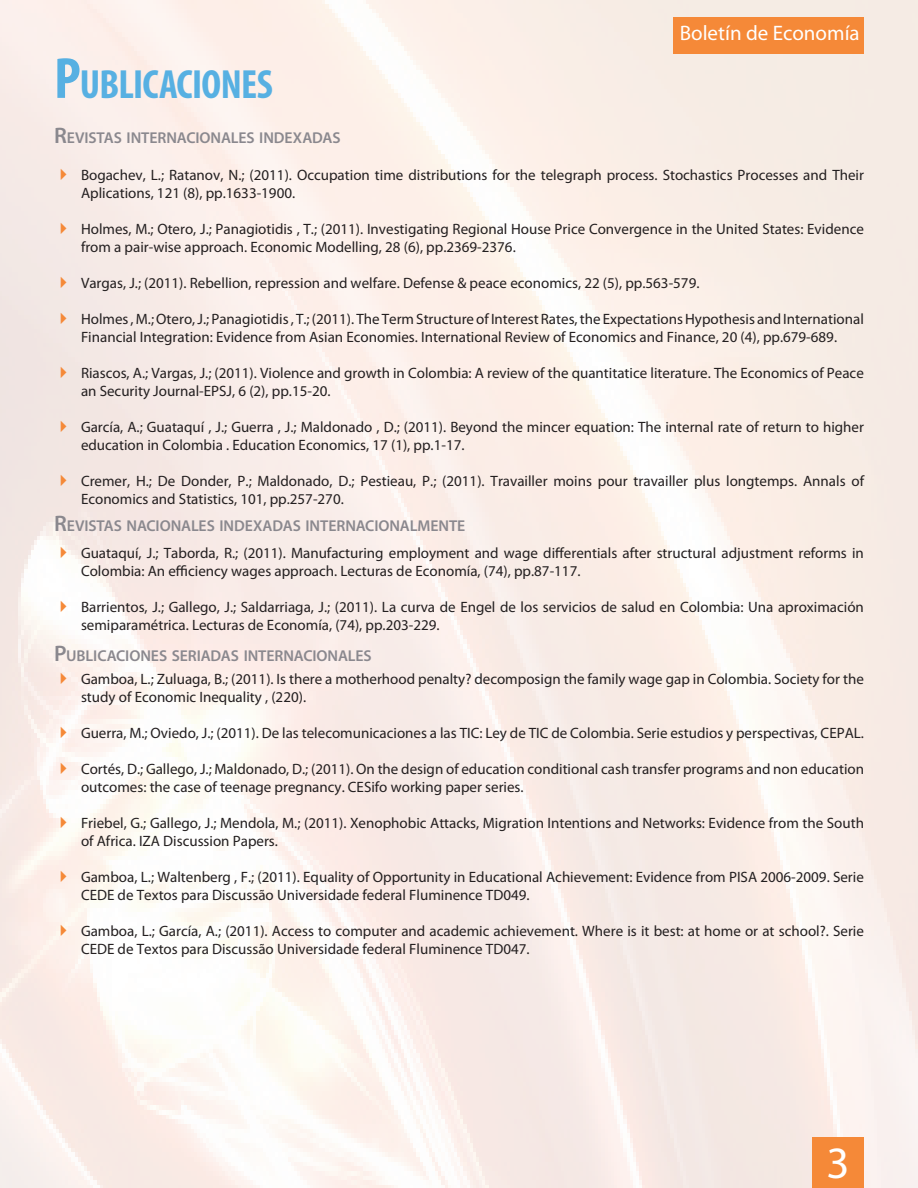
<style>
.page{position:relative;width:918px;height:1188px;background:#fff}
.page>*{position:absolute;margin:0;border:0;box-sizing:border-box;transform-origin:0 0}
.t1{font:45px "Myriad Pro";color:#fff}
.t2{font:700 condensed 40.95px "Myriad Pro";letter-spacing:-.02em;color:#57b0e2}
.t3{font:21px "Myriad Pro";color:#fff}
.t4{font:600 15.75px "Myriad Pro";letter-spacing:-.005em;color:#8a888e}
.texto_indentado{font:15px/18px "Myriad Pro";color:#231f20}
.s1{font-size:58.5px}
.s2{font-size:22.5px}
</style>
<div class="page">
<img style="left:0;top:0;width:918px;height:1188px">
<div style="left:813px;top:1137px;width:51px;height:51px;background:#f58938"></div>
<div style="left:674px;top:17px;width:190px;height:37px;background:#f58938"></div>
<svg style="left:61px;top:169px;width:5px;height:11px"></svg>
<svg style="left:61px;top:223px;width:5px;height:11px"></svg>
<svg style="left:61px;top:277px;width:5px;height:11px"></svg>
<svg style="left:61px;top:313px;width:5px;height:11px"></svg>
<svg style="left:61px;top:367px;width:5px;height:11px"></svg>
<svg style="left:61px;top:421px;width:5px;height:11px"></svg>
<svg style="left:61px;top:475px;width:5px;height:11px"></svg>
<svg style="left:61px;top:547px;width:5px;height:11px"></svg>
<svg style="left:61px;top:601px;width:5px;height:11px"></svg>
<svg style="left:61px;top:673px;width:5px;height:11px"></svg>
<svg style="left:61px;top:727px;width:5px;height:11px"></svg>
<svg style="left:61px;top:763px;width:5px;height:11px"></svg>
<svg style="left:61px;top:817px;width:5px;height:11px"></svg>
<svg style="left:61px;top:871px;width:5px;height:11px"></svg>
<svg style="left:61px;top:925px;width:5px;height:11px"></svg>
<h3 class="t3" style="left:680px;top:20px;width:182px">Boletín de Economía</h3>
<p class="t2" style="left:54px;top:59px;width:220px"><span class="s1">P</span>UBLICACIONES</p>
<p class="t4" style="left:54px;top:128px;width:288px"><span class="s2">R</span>EVISTAS INTERNACIONALES INDEXADAS</p>
<p class="texto_indentado" style="left:81px;top:166px;width:785px">Bogachev, L.; Ratanov, N.; (2011). Occupation time distributions for the telegraph process. Stochastics Processes and Their<br>Aplications, 121 (8), pp.1633-1900.</p>
<p class="texto_indentado" style="left:81px;top:220px;width:784px">Holmes, M.; Otero, J.; Panagiotidis , T.; (2011). Investigating Regional House Price Convergence in the United States: Evidence from a pair-wise approach. Economic Modelling, 28 (6), pp.2369-2376.</p>
<p class="texto_indentado" style="left:81px;top:274px;width:620px">Vargas, J.; (2011). Rebellion, repression and welfare. Defense &amp; peace economics, 22 (5), pp.563-579.</p>
<p class="texto_indentado" style="left:81px;top:310px;width:784px">Holmes , M.; Otero, J.; Panagiotidis , T.; (2011). The Term Structure of Interest Rates, the Expectations Hypothesis and International<br>Financial Integration: Evidence from Asian Economies. International Review of Economics and Finance, 20 (4), pp.679-689.</p>
<p class="texto_indentado" style="left:81px;top:364px;width:784px">Riascos, A.; Vargas, J.; (2011). Violence and growth in Colombia: A review of the quantitatice literature. The Economics of Peace an Security Journal-EPSJ, 6 (2), pp.15-20.</p>
<p class="texto_indentado" style="left:81px;top:418px;width:785px">García, A.; Guataquí , J.; Guerra , J.; Maldonado , D.; (2011). Beyond the mincer equation: The internal rate of return to higher education in Colombia . Education Economics, 17 (1), pp.1-17.</p>
<p class="texto_indentado" style="left:81px;top:472px;width:785px">Cremer, H.; De Donder, P.; Maldonado, D.; Pestieau, P.; (2011). Travailler moins pour travailler plus longtemps. Annals of<br>Economics and Statistics, 101, pp.257-270.</p>
<p class="t4" style="left:54px;top:516px;width:411px"><span class="s2">R</span>EVISTAS NACIONALES INDEXADAS INTERNACIONALMENTE</p>
<p class="texto_indentado" style="left:81px;top:544px;width:784px">Guataquí, J.; Taborda, R.; (2011). Manufacturing employment and wage differentials after structural adjustment reforms in<br>Colombia: An efficiency wages approach. Lecturas de Economía, (74), pp.87-117.</p>
<p class="texto_indentado" style="left:81px;top:598px;width:784px">Barrientos, J.; Gallego, J.; Saldarriaga, J.; (2011). La curva de Engel de los servicios de salud en Colombia: Una aproximación semiparamétrica. Lecturas de Economía, (74), pp.203-229.</p>
<p class="t4" style="left:54px;top:646px;width:319px"><span class="s2">P</span>UBLICACIONES SERIADAS INTERNACIONALES</p>
<p class="texto_indentado" style="left:81px;top:670px;width:784px">Gamboa, L.; Zuluaga, B.; (2011). Is there a motherhood penalty? decomposign the family wage gap in Colombia. Society for the study of Economic Inequality , (220).</p>
<p class="texto_indentado" style="left:81px;top:724px;width:785px">Guerra, M.; Oviedo, J.; (2011). De las telecomunicaciones a las TIC: Ley de TIC de Colombia. Serie estudios y perspectivas, CEPAL.</p>
<p class="texto_indentado" style="left:81px;top:760px;width:785px">Cortés, D.; Gallego, J.; Maldonado, D.; (2011). On the design of education conditional cash transfer programs and non education outcomes: the case of teenage pregnancy. CESifo working paper series.</p>
<p class="texto_indentado" style="left:81px;top:814px;width:785px">Friebel, G.; Gallego, J.; Mendola, M.; (2011). Xenophobic Attacks, Migration Intentions and Networks: Evidence from the South of Africa. IZA Discussion Papers.</p>
<p class="texto_indentado" style="left:81px;top:868px;width:784px">Gamboa, L.; Waltenberg , F.; (2011). Equality of Opportunity in Educational Achievement: Evidence from PISA 2006-2009. Serie<br>CEDE de Textos para Discussão Universidade federal Fluminence TD049.</p>
<p class="texto_indentado" style="left:81px;top:922px;width:785px">Gamboa, L.; García, A.; (2011). Access to computer and academic achievement. Where is it best: at home or at school?. Serie<br>CEDE de Textos para Discussão Universidade federal Fluminence TD047.</p>
<h1 class="t1" style="left:827px;top:1135px;width:25px">3</h1>
</div>
